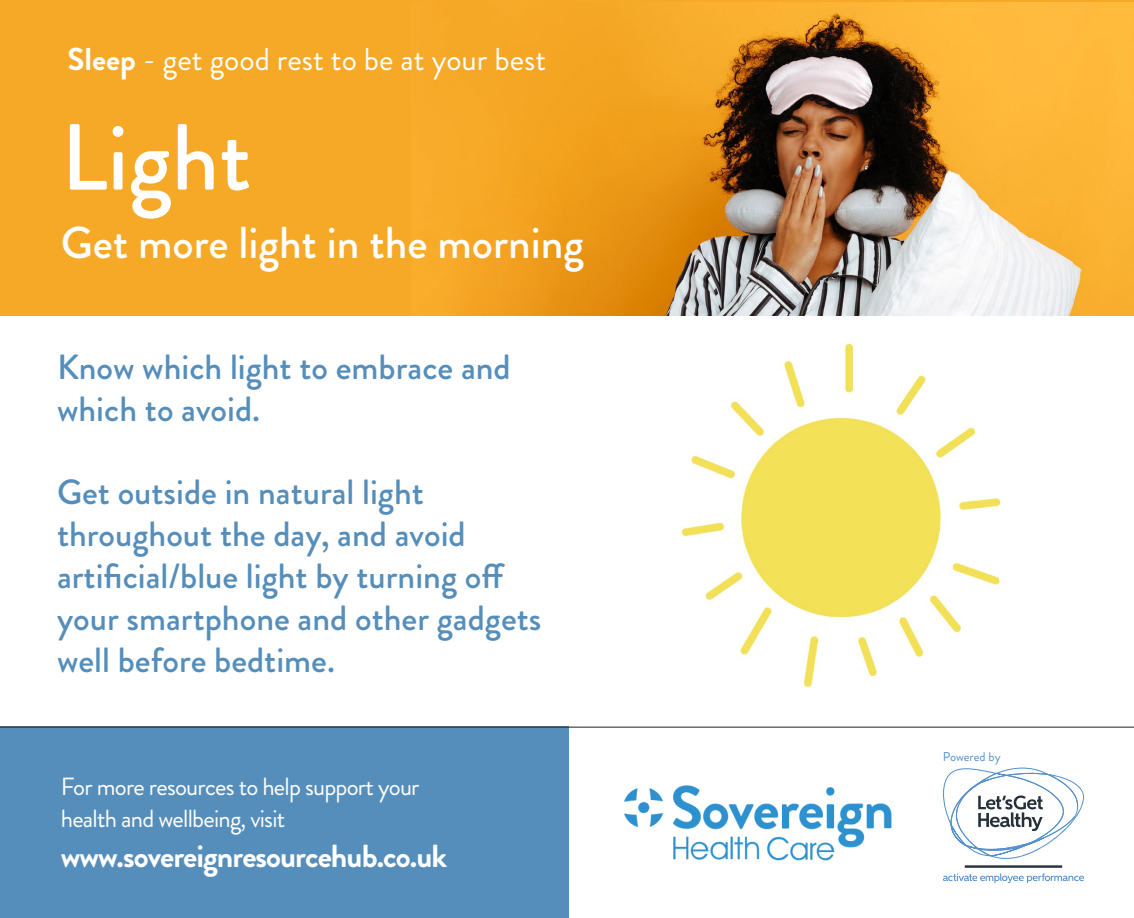
<style>
.page{position:relative;width:1134px;height:918px;background:#fff}
.page>*{position:absolute;margin:0;border:0;box-sizing:border-box;transform-origin:0 0}
.t1{font:500 93.62px "Brandon Grotesque";color:#fff}
.t2{font:500 44.62px "Brandon Grotesque";color:#fff}
.t3{font:500 35px/42px "Brandon Grotesque";color:#558ebb}
.t4{font:700 31.85px "Brandon Grotesque";letter-spacing:-.03em;color:#fff}
.t5{font:31.59px "Brandon Grotesque";color:#fff}
.t6{font:24.76px/31.4px "Brandon Grotesque";letter-spacing:-.03em;color:#fff}
.t7{font:12.69px "Brandon Grotesque";color:#5390cd}
.s1{font-weight:700}
</style>
<div class="page">
<div style="left:0;top:726px;width:568px;height:192px;background:#558ebb"></div>
<img style="left:624px;top:785px;width:268px;height:76px">
<svg style="left:943px;top:767px;width:141px;height:92px"></svg>
<svg style="left:943px;top:873px;width:141px;height:10px"></svg>
<hr style="left:964px;top:865px;width:98px;height:3px;background:#25303b">
<hr style="left:0;top:726px;width:1134px;height:1px;background:#222">
<div style="left:0;top:0;width:1134px;height:315px;background:#f6a927"></div>
<img style="left:483px;top:2px;width:651px;height:313px">
<img style="left:681px;top:343px;width:321px;height:344px">
<p class="t5" style="left:68px;top:38px;width:480px"><span class="s1">Sleep</span> - get good rest to be at your best</p>
<h1 class="t1" style="left:61px;top:93px;width:192px">Light</h1>
<p class="t2" style="left:61px;top:212px;width:525px">Get more light in the morning</p>
<p class="t3" style="left:57px;top:347px;width:455px">Know which light to embrace and which to avoid.</p>
<p class="t3" style="left:57px;top:471px;width:486px">Get outside in natural light throughout the day, and avoid artificial/blue light by turning off your smartphone and other gadgets well before bedtime.</p>
<p class="t6" style="left:61px;top:771px;width:360px">For more resources to help support your health and wellbeing, visit</p>
<p class="t4" style="left:61px;top:834px;width:388px">www.sovereignresourcehub.co.uk</p>
<p class="t7" style="left:943px;top:747px;width:59px">Powered by</p>
</div>
